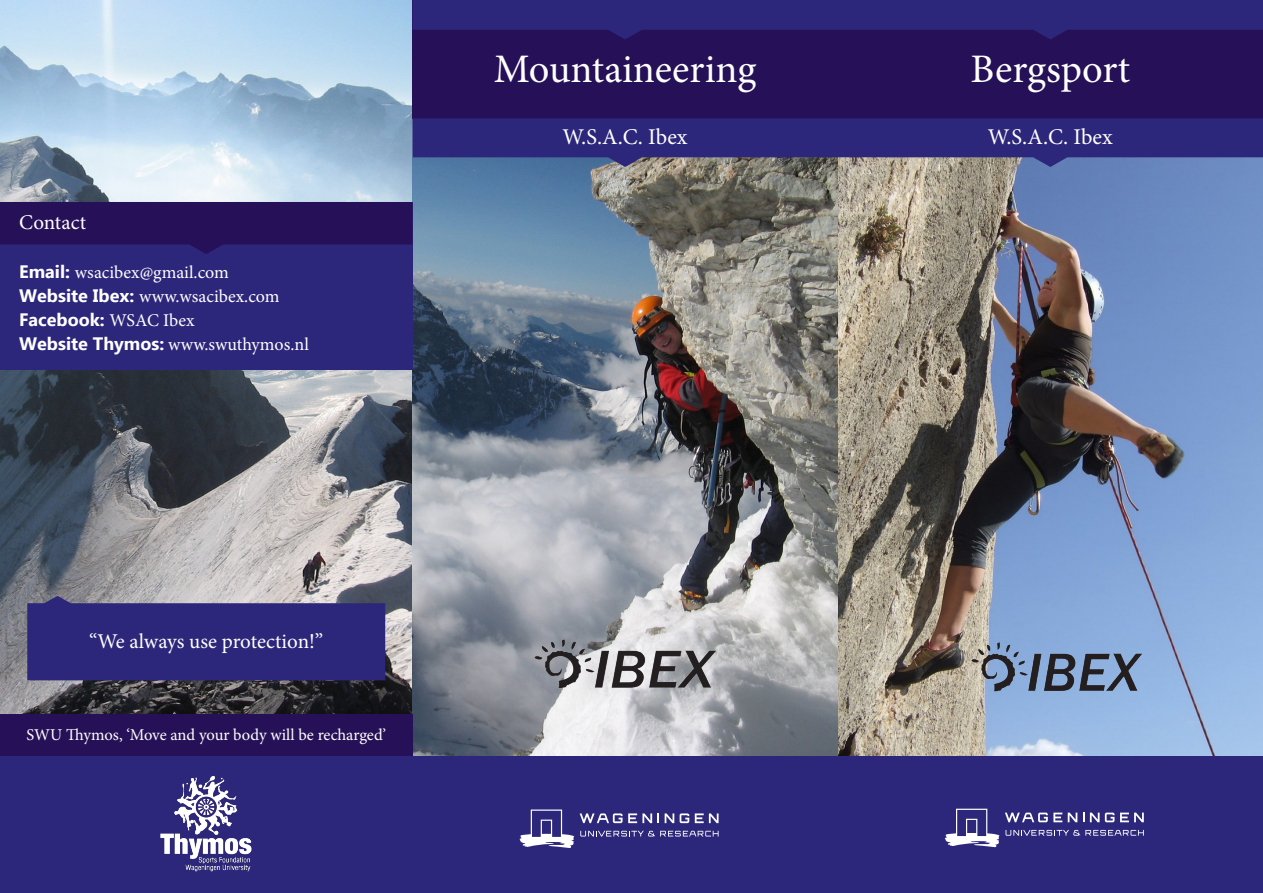
<style>
.page{position:relative;width:1263px;height:893px;background:#fff}
.page>*{position:absolute;margin:0;border:0;box-sizing:border-box;transform-origin:0 0}
.TITEL_FOLDER{font:40.5px "Minion Pro";color:#fff}
.VERENIGING_NAAM{font:22.5px "Minion Pro";color:#fff}
.KOP_KLEIN_EN{font:21px "Minion Pro";letter-spacing:-.005em;color:#fff}
.KOP_GROOT_NL{font:21px "Minion Pro";letter-spacing:.005em;color:#fff}
.CONTACT{font:18px "Minion Pro";color:#fff}
.CONTACT-2{font:700 18px "Ebrima";color:#fff}
.BASIS_TEKST{font:16.5px "Minion Pro";letter-spacing:-.005em;color:#fff}
.s1{font-family:"Ebrima";font-weight:700}
.s2{font-family:"Minion Pro";font-weight:400}
</style>
<div class="page">
<img style="left:0;top:0;width:412px;height:714px">
<svg style="left:27px;top:596px;width:358px;height:84px;background:#373180"></svg>
<div style="left:412px;top:0;width:851px;height:118px;background:#261159"></div>
<img style="left:412px;top:167px;width:851px;height:590px">
<svg style="left:412px;top:0;width:851px;height:39px"></svg>
<div style="left:0;top:202px;width:412px;height:168px;background:#2d277c"></div>
<svg style="left:0;top:202px;width:412px;height:52px"></svg>
<div style="left:0;top:714px;width:412px;height:179px;background:#261159"></div>
<svg style="left:412px;top:118px;width:851px;height:49px;background:#3a3880"></svg>
<div style="left:0;top:757px;width:1263px;height:136px;background:#2d277c"></div>
<img style="left:533px;top:614px;width:184px;height:111px">
<img style="left:970px;top:614px;width:173px;height:111px">
<img style="left:160px;top:775px;width:92px;height:97px">
<svg style="left:519px;top:809px;width:199px;height:39px"></svg>
<svg style="left:945px;top:809px;width:199px;height:38px"></svg>
<p class="KOP_GROOT_NL" style="left:19px;top:208px;width:69px">Contact</p>
<p class="CONTACT" style="left:19px;top:260px;width:211px"><span class="s1">Email:</span> wsacibex@gmail.com</p>
<p class="CONTACT" style="left:19px;top:284px;width:262px"><span class="s1">Website Ibex:</span> www.wsacibex.com</p>
<p class="CONTACT-2" style="left:19px;top:305px;width:177px">Facebook: <span class="s2">WSAC Ibex</span></p>
<p class="CONTACT" style="left:19px;top:332px;width:291px"><span class="s1">Website Thymos:</span> www.swuthymos.nl</p>
<p class="TITEL_FOLDER" style="left:494px;top:42px;width:264px">Mountaineering</p>
<p class="TITEL_FOLDER" style="left:970px;top:42px;width:161px">Bergsport</p>
<p class="VERENIGING_NAAM" style="left:563px;top:122px;width:126px">W.S.A.C. Ibex</p>
<p class="VERENIGING_NAAM" style="left:988px;top:122px;width:126px">W.S.A.C. Ibex</p>
<p class="KOP_KLEIN_EN" style="left:89px;top:627px;width:235px">“We always use protection!”</p>
<p class="BASIS_TEKST" style="left:26px;top:723px;width:361px">SWU Thymos, ‘Move and your body will be recharged’</p>
</div>
